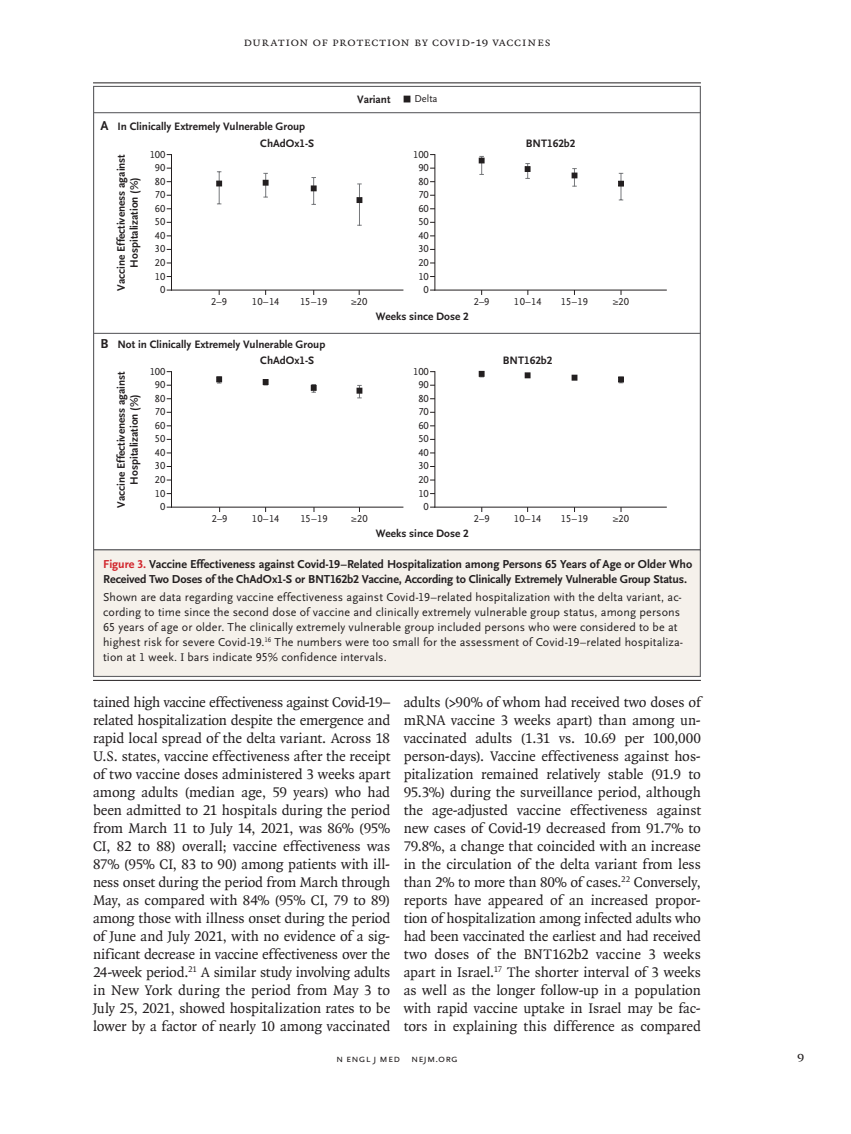
<style>
.page{position:relative;width:851px;height:1134px;background:#fff}
.page>*{position:absolute;margin:0;border:0;box-sizing:border-box;transform-origin:0 0}
.t1{font:15px/18px "OTNEJM Quadraat";letter-spacing:-.005em;color:#231f20;text-align:justify}
.t2{font:14.25px "OTNEJM Quadraat Cap";color:#231f20}
.t3{font:12.75px "OTNEJM Quadraat Small Cap";letter-spacing:.04em;color:#231f20}
.t4{font:12px/15px "OTNEJM Scala Sans LF";letter-spacing:.01em;color:#231f20}
.t5{font:700 12px/15px "OTNEJM Scala Sans LF";letter-spacing:-.01em;color:#231f20}
.t6{font:700 11.25px/12.8px "OTNEJM Scala Sans LF";color:#231f20;text-align:center}
.t7{font:10.8px "OTNEJM Scala Sans LF Cap";letter-spacing:.01em;color:#231f20}
.t8{font:10.5px/13.5px "OTNEJM Scala Sans LF";color:#231f20;text-align:justify}
.s1{font-size:13.5px}
.s2{color:#d1232a}
.s3{font-family:"OTNEJM Quadraat"}
</style>
<div class="page">
<hr style="left:93px;top:680px;width:607px;height:1px;background:#231f20">
<hr style="left:93px;top:82px;width:607px;height:1px;background:#231f20">
<div style="left:94px;top:550px;width:606px;height:126px;background:#f5f1eb"></div>
<div style="left:93px;top:549px;width:607px;height:128px;border:1px solid #636366"></div>
<svg style="left:95px;top:95px;width:603px;height:417px"></svg>
<hr style="left:94px;top:333px;width:606px;height:1px;background:#636366">
<hr style="left:94px;top:112px;width:606px;height:1px;background:#636366">
<svg style="left:216px;top:171px;width:6px;height:34px"></svg>
<svg style="left:263px;top:173px;width:5px;height:25px"></svg>
<svg style="left:311px;top:177px;width:5px;height:28px"></svg>
<svg style="left:356px;top:184px;width:6px;height:42px"></svg>
<svg style="left:479px;top:156px;width:5px;height:19px"></svg>
<svg style="left:525px;top:163px;width:5px;height:16px"></svg>
<svg style="left:571px;top:168px;width:6px;height:19px"></svg>
<svg style="left:618px;top:173px;width:5px;height:28px"></svg>
<hr style="left:171px;top:290px;width:232px;height:1px;background:#231f20">
<hr style="left:171px;top:155px;width:1px;height:135px;background:#231f20">
<hr style="left:435px;top:290px;width:231px;height:1px;background:#231f20">
<hr style="left:434px;top:155px;width:1px;height:135px;background:#231f20">
<svg style="left:216px;top:376px;width:6px;height:8px"></svg>
<svg style="left:263px;top:379px;width:5px;height:7px"></svg>
<svg style="left:311px;top:384px;width:5px;height:9px"></svg>
<svg style="left:356px;top:385px;width:6px;height:14px"></svg>
<svg style="left:479px;top:371px;width:5px;height:7px"></svg>
<svg style="left:525px;top:372px;width:5px;height:6px"></svg>
<svg style="left:618px;top:377px;width:5px;height:6px"></svg>
<hr style="left:171px;top:507px;width:232px;height:1px;background:#231f20">
<hr style="left:171px;top:372px;width:1px;height:135px;background:#231f20">
<hr style="left:435px;top:507px;width:231px;height:1px;background:#231f20">
<hr style="left:434px;top:372px;width:1px;height:135px;background:#231f20">
<svg style="left:571px;top:375px;width:6px;height:6px"></svg>
<div style="left:403px;top:96px;width:7px;height:6px;border:1px solid #231f20"></div>
<p class="t3" style="left:243px;top:35px;width:309px">Duration of Protection by Covid-19 Vaccines</p>
<p class="t6" style="left:357px;top:93px;width:35px">Variant</p>
<p class="t8" style="left:414px;top:93px;width:25px">Delta</p>
<p class="t6" style="left:100px;top:120px;width:206px"><span class="s1">A</span> In Clinically Extremely Vulnerable Group</p>
<p class="t6" style="left:260px;top:138px;width:56px">ChAdOx1-S</p>
<p class="t6" style="left:115px;top:291px;width:138px;rotate:-90deg">Vaccine Effectiveness against<br>Hospitalization (%)</p>
<p class="t8" style="left:150px;top:148px;width:17px">100</p>
<p class="t8" style="left:155px;top:161px;width:12px">90</p>
<p class="t8" style="left:155px;top:175px;width:12px">80</p>
<p class="t8" style="left:155px;top:188px;width:12px">70</p>
<p class="t8" style="left:155px;top:202px;width:12px">60</p>
<p class="t8" style="left:155px;top:215px;width:12px">50<br>40<br>30</p>
<p class="t8" style="left:155px;top:256px;width:12px;text-align:center">20<br>10<br>0</p>
<p class="t8" style="left:413px;top:148px;width:17px">100</p>
<p class="t8" style="left:418px;top:161px;width:12px">90</p>
<p class="t8" style="left:418px;top:175px;width:12px">80</p>
<p class="t8" style="left:418px;top:188px;width:12px">70</p>
<p class="t8" style="left:418px;top:202px;width:12px">60</p>
<p class="t8" style="left:418px;top:215px;width:12px">50<br>40<br>30</p>
<p class="t8" style="left:418px;top:256px;width:12px;text-align:center">20<br>10<br>0</p>
<p class="t8" style="left:211px;top:295px;width:17px">2–9</p>
<p class="t8" style="left:252px;top:295px;width:29px">10–14</p>
<p class="t8" style="left:300px;top:295px;width:29px">15–19</p>
<p class="t8" style="left:351px;top:295px;width:18px">≥20</p>
<p class="t6" style="left:526px;top:138px;width:51px">BNT162b2</p>
<p class="t8" style="left:473px;top:295px;width:17px">2–9</p>
<p class="t8" style="left:514px;top:295px;width:29px">10–14</p>
<p class="t8" style="left:560px;top:295px;width:29px">15–19</p>
<p class="t8" style="left:613px;top:295px;width:18px">≥20</p>
<p class="t6" style="left:376px;top:310px;width:94px">Weeks since Dose 2</p>
<p class="t6" style="left:100px;top:339px;width:226px"><span class="s1">B</span> Not in Clinically Extremely Vulnerable Group</p>
<p class="t6" style="left:260px;top:355px;width:56px">ChAdOx1-S</p>
<p class="t6" style="left:503px;top:355px;width:51px">BNT162b2</p>
<p class="t6" style="left:115px;top:508px;width:138px;rotate:-90deg">Vaccine Effectiveness against<br>Hospitalization (%)</p>
<p class="t8" style="left:150px;top:365px;width:17px">100</p>
<p class="t8" style="left:155px;top:378px;width:12px">90</p>
<p class="t8" style="left:155px;top:392px;width:12px">80</p>
<p class="t8" style="left:155px;top:405px;width:12px">70</p>
<p class="t8" style="left:155px;top:419px;width:12px">60</p>
<p class="t8" style="left:155px;top:432px;width:12px">50<br>40<br>30</p>
<p class="t8" style="left:155px;top:473px;width:12px;text-align:center">20<br>10<br>0</p>
<p class="t8" style="left:413px;top:365px;width:17px">100</p>
<p class="t8" style="left:418px;top:378px;width:12px">90</p>
<p class="t8" style="left:418px;top:392px;width:12px">80</p>
<p class="t8" style="left:418px;top:405px;width:12px">70</p>
<p class="t8" style="left:418px;top:419px;width:12px">60</p>
<p class="t8" style="left:418px;top:432px;width:12px">50<br>40<br>30</p>
<p class="t8" style="left:418px;top:473px;width:12px;text-align:center">20<br>10<br>0</p>
<p class="t8" style="left:212px;top:512px;width:17px">2–9</p>
<p class="t8" style="left:252px;top:512px;width:29px">10–14</p>
<p class="t8" style="left:300px;top:512px;width:29px">15–19</p>
<p class="t8" style="left:351px;top:512px;width:18px">≥20</p>
<p class="t8" style="left:474px;top:512px;width:17px">2–9</p>
<p class="t8" style="left:513px;top:512px;width:29px">10–14</p>
<p class="t8" style="left:561px;top:512px;width:29px">15–19</p>
<p class="t8" style="left:613px;top:512px;width:18px">≥20</p>
<p class="t6" style="left:376px;top:528px;width:94px">Weeks since Dose 2</p>
<p class="t5" style="left:103px;top:557px;width:590px"><span class="s2">Figure 3.</span> Vaccine Effectiveness against Covid-19–Related Hospitalization among Persons 65 Years of Age or Older Who<br>Received Two Doses of the ChAdOx1-S or BNT162b2 Vaccine, According to Clinically Extremely Vulnerable Group Status.</p>
<p class="t4" style="left:103px;top:590px;width:581px">Shown are data regarding vaccine effectiveness against Covid-19–related hospitalization with the delta variant, ac&shy;cording to time since the second dose of vaccine and clinically extremely vulnerable group status, among persons 65 years of age or older. The clinically extremely vulnerable group included persons who were considered to be at highest risk for severe Covid-19.<sup>16</sup> The numbers were too small for the assessment of Covid-19–related hospitaliza&shy;tion at 1 week. <span class="s3">I</span> bars indicate 95% confidence intervals.</p>
<p class="t1" style="left:93px;top:693px;width:299px">tained high vaccine effectiveness against Covid-19– related hospitalization despite the emergence and rapid local spread of the delta variant. Across 18<br>U.S. states, vaccine effectiveness after the receipt of two vaccine doses administered 3 weeks apart among adults (median age, 59 years) who had been admitted to 21 hospitals during the period from March 11 to July 14, 2021, was 86% (95% CI, 82 to 88) overall; vaccine effectiveness was 87% (95% CI, 83 to 90) among patients with ill&shy;ness onset during the period from March through May, as compared with 84% (95% CI, 79 to 89) among those with illness onset during the period of June and July 2021, with no evidence of a sig&shy;nificant decrease in vaccine effectiveness over the 24-week period.<sup>21</sup> A similar study involving adults in New York during the period from May 3 to July 25, 2021, showed hospitalization rates to be lower by a factor of nearly 10 among vaccinated</p>
<p class="t1" style="left:403px;top:693px;width:299px">adults (&gt;90% of whom had received two doses of mRNA vaccine 3 weeks apart) than among un&shy;vaccinated adults (1.31 vs. 10.69 per 100,000 person-days). Vaccine effectiveness against hos&shy;pitalization remained relatively stable (91.9 to 95.3%) during the surveillance period, although the age-adjusted vaccine effectiveness against new cases of Covid-19 decreased from 91.7% to 79.8%, a change that coincided with an increase in the circulation of the delta variant from less than 2% to more than 80% of cases.<sup>22</sup> Conversely, reports have appeared of an increased propor&shy;tion of hospitalization among infected adults who had been vaccinated the earliest and had received two doses of the BNT162b2 vaccine 3 weeks apart in Israel.<sup>17</sup> The shorter interval of 3 weeks as well as the longer follow-up in a population with rapid vaccine uptake in Israel may be fac&shy;tors in explaining this difference as compared</p>
<p class="t7" style="left:336px;top:1053px;width:123px">n engl j med nejm.org</p>
<p class="t2" style="left:797px;top:1048px;width:9px">9</p>
</div>
